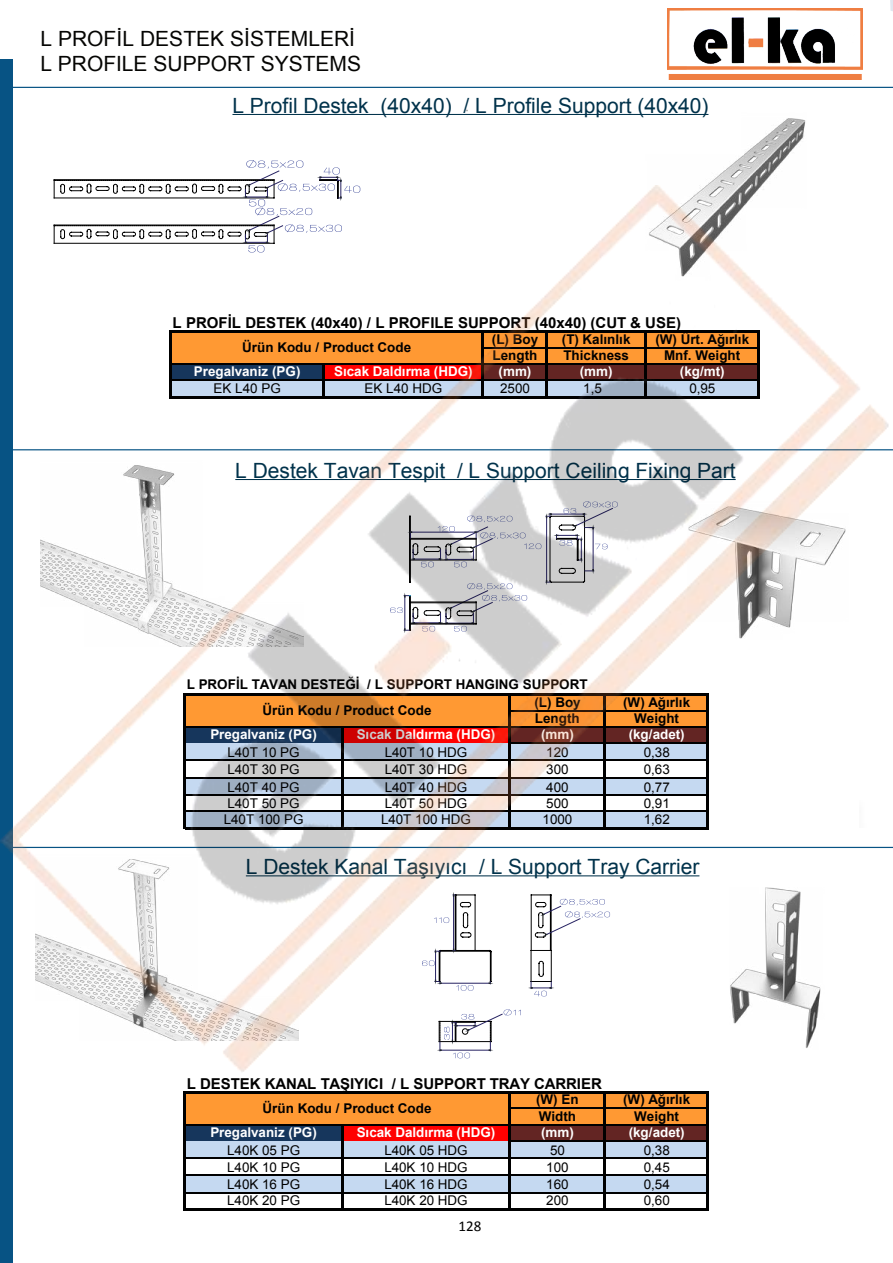
<style>
.page{position:relative;width:893px;height:1263px;background:#fff}
.page>*{position:absolute;margin:0;border:0;box-sizing:border-box;transform-origin:0 0}
.t1{font:21px "Arial";color:#00324b}
.t2{font:21px/25.2px "Arial";color:#050503}
.t3{font:700 15px "Arial";color:#000}
.t4{font:15px "Calibri";color:#000}
.t5{font:13.5px "Arial";letter-spacing:-.005em;color:#000}
.t6{font:700 13.5px/17.1px "Arial";color:#000}
.t7{font:700 13.5px "Arial";letter-spacing:-.005em;color:#fff}
</style>
<div class="page">
<img style="left:609px;top:113px;width:197px;height:72px">
<hr style="left:0;top:87px;width:893px;height:1px;background:#075384">
<svg style="left:890px;top:0;width:3px;height:11px"></svg>
<svg style="left:54px;top:160px;width:288px;height:25px"></svg>
<hr style="left:232px;top:114px;width:476px;height:1px;background:#00324b">
<img style="left:668px;top:9px;width:195px;height:70px">
<div style="left:185px;top:1092px;width:523px;height:33px;background:#f93"></div>
<div style="left:185px;top:1125px;width:157px;height:16px;background:#16365c"></div>
<div style="left:342px;top:1125px;width:167px;height:16px;background:#f00"></div>
<div style="left:509px;top:1125px;width:199px;height:16px;background:#632523"></div>
<div style="left:185px;top:1141px;width:523px;height:17px;background:#c5d9f1"></div>
<div style="left:185px;top:1175px;width:523px;height:18px;background:#c5d9f1"></div>
<hr style="left:510px;top:1108px;width:94px;height:1px;background:#000">
<hr style="left:185px;top:1124px;width:156px;height:1px;background:#000">
<hr style="left:343px;top:1124px;width:165px;height:1px;background:#000">
<hr style="left:510px;top:1124px;width:94px;height:1px;background:#000">
<hr style="left:510px;top:1140px;width:94px;height:1px;background:#000">
<hr style="left:185px;top:1157px;width:156px;height:2px;background:#000">
<hr style="left:343px;top:1157px;width:165px;height:2px;background:#000">
<hr style="left:510px;top:1157px;width:94px;height:2px;background:#000">
<hr style="left:185px;top:1175px;width:156px;height:1px;background:#000">
<hr style="left:343px;top:1175px;width:165px;height:1px;background:#000">
<hr style="left:510px;top:1175px;width:94px;height:1px;background:#000">
<hr style="left:185px;top:1192px;width:156px;height:1px;background:#000">
<hr style="left:343px;top:1192px;width:165px;height:1px;background:#000">
<hr style="left:510px;top:1192px;width:94px;height:1px;background:#000">
<hr style="left:183px;top:1091px;width:2px;height:120px;background:#000">
<hr style="left:508px;top:1093px;width:2px;height:118px;background:#000">
<hr style="left:604px;top:1093px;width:2px;height:118px;background:#000">
<hr style="left:707px;top:1093px;width:2px;height:118px;background:#000">
<hr style="left:341px;top:1124px;width:2px;height:87px;background:#000">
<hr style="left:185px;top:1091px;width:524px;height:2px;background:#000">
<hr style="left:606px;top:1108px;width:101px;height:1px;background:#000">
<hr style="left:606px;top:1124px;width:101px;height:1px;background:#000">
<hr style="left:606px;top:1140px;width:101px;height:1px;background:#000">
<hr style="left:606px;top:1157px;width:101px;height:2px;background:#000">
<hr style="left:606px;top:1175px;width:101px;height:1px;background:#000">
<hr style="left:606px;top:1192px;width:101px;height:1px;background:#000">
<hr style="left:185px;top:1209px;width:524px;height:2px;background:#000">
<div style="left:0;top:60px;width:13px;height:1203px;background:#075384"></div>
<img style="left:0;top:185px;width:893px;height:887px">
<h1 class="t2" style="left:40px;top:27px;width:322px">L PROFİL DESTEK SİSTEMLERİ<br>L PROFILE SUPPORT SYSTEMS</h1>
<h1 class="t1" style="left:232px;top:95px;width:477px">L Profil Destek (40x40) / L Profile Support (40x40)</h1>
<p class="t3" style="left:173px;top:314px;width:510px">L PROFİL DESTEK (40x40) / L PROFILE SUPPORT (40x40) (CUT &amp; USE)</p>
<p class="t6" style="left:492px;top:330px;width:48px">(L) Boy</p>
<p class="t6" style="left:562px;top:330px;width:70px">(T) Kalınlık</p>
<p class="t6" style="left:655px;top:330px;width:95px">(W) Ürt. Ağırlık</p>
<p class="t6" style="left:492px;top:347px;width:46px">Length</p>
<p class="t6" style="left:564px;top:347px;width:67px">Thickness</p>
<p class="t6" style="left:664px;top:347px;width:78px">Mnf. Weight</p>
<p class="t7" style="left:194px;top:364px;width:108px">Pregalvaniz (PG)</p>
<p class="t7" style="left:334px;top:364px;width:140px">Sıcak Daldırma (HDG)</p>
<p class="t7" style="left:499px;top:364px;width:34px">(mm)</p>
<p class="t7" style="left:580px;top:364px;width:34px">(mm)</p>
<p class="t7" style="left:680px;top:364px;width:46px">(kg/mt)</p>
<p class="t5" style="left:214px;top:381px;width:69px">EK L40 PG</p>
<p class="t5" style="left:365px;top:381px;width:79px">EK L40 HDG</p>
<p class="t5" style="left:500px;top:381px;width:31px">2500</p>
<p class="t5" style="left:583px;top:382px;width:20px">1,5</p>
<p class="t5" style="left:689px;top:382px;width:28px">0,95</p>
<p class="t6" style="left:242px;top:339px;width:171px">Ürün Kodu / Product Code</p>
<h1 class="t1" style="left:235px;top:460px;width:502px">L Destek Tavan Tespit / L Support Ceiling Fixing Part</h1>
<p class="t6" style="left:534px;top:676px;width:55px;text-indent:-348px">L PROFĠL TAVAN DESTEĞĠ / L SUPPORT HANGING SUPPORT (L) Boy</p>
<p class="t6" style="left:623px;top:693px;width:69px">(W) Ağırlık</p>
<p class="t6" style="left:263px;top:702px;width:171px">Ürün Kodu / Product Code</p>
<p class="t6" style="left:535px;top:710px;width:46px">Length</p>
<p class="t6" style="left:634px;top:710px;width:46px">Weight</p>
<p class="t7" style="left:210px;top:727px;width:108px">Pregalvaniz (PG)</p>
<p class="t7" style="left:357px;top:727px;width:140px">Sıcak Daldırma (HDG)</p>
<p class="t7" style="left:541px;top:727px;width:34px">(mm)</p>
<p class="t7" style="left:629px;top:727px;width:57px">(kg/adet)</p>
<p class="t5" style="left:227px;top:745px;width:74px">L40T 10 PG</p>
<p class="t5" style="left:385px;top:745px;width:84px">L40T 10 HDG</p>
<p class="t5" style="left:546px;top:745px;width:24px">120</p>
<p class="t5" style="left:644px;top:745px;width:28px">0,38</p>
<p class="t5" style="left:227px;top:762px;width:74px">L40T 30 PG</p>
<p class="t5" style="left:385px;top:762px;width:84px">L40T 30 HDG</p>
<p class="t5" style="left:546px;top:762px;width:24px">300</p>
<p class="t5" style="left:644px;top:762px;width:28px">0,63</p>
<p class="t5" style="left:227px;top:779px;width:74px">L40T 40 PG</p>
<p class="t5" style="left:385px;top:779px;width:84px">L40T 40 HDG</p>
<p class="t5" style="left:546px;top:779px;width:24px">400</p>
<p class="t5" style="left:644px;top:779px;width:28px">0,77</p>
<p class="t5" style="left:227px;top:796px;width:74px">L40T 50 PG</p>
<p class="t5" style="left:385px;top:796px;width:84px">L40T 50 HDG</p>
<p class="t5" style="left:546px;top:796px;width:24px">500</p>
<p class="t5" style="left:644px;top:796px;width:28px">0,91</p>
<p class="t5" style="left:224px;top:812px;width:81px">L40T 100 PG</p>
<p class="t5" style="left:381px;top:812px;width:92px">L40T 100 HDG</p>
<p class="t5" style="left:543px;top:812px;width:31px">1000</p>
<p class="t5" style="left:644px;top:812px;width:28px">1,62</p>
<h1 class="t1" style="left:246px;top:856px;width:455px">L Destek Kanal Taşıyıcı / L Support Tray Carrier</h1>
<p class="t3" style="left:187px;top:1075px;width:417px">L DESTEK KANAL TAŞIYICI / L SUPPORT TRAY CARRIER</p>
<p class="t6" style="left:536px;top:1091px;width:44px">(W) En</p>
<p class="t6" style="left:623px;top:1091px;width:69px">(W) Ağırlık</p>
<p class="t6" style="left:539px;top:1107px;width:39px">Width</p>
<p class="t6" style="left:634px;top:1107px;width:46px">Weight</p>
<p class="t7" style="left:210px;top:1125px;width:108px">Pregalvaniz (PG)</p>
<p class="t7" style="left:357px;top:1125px;width:140px">Sıcak Daldırma (HDG)</p>
<p class="t7" style="left:541px;top:1125px;width:34px">(mm)</p>
<p class="t7" style="left:629px;top:1125px;width:57px">(kg/adet)</p>
<p class="t5" style="left:227px;top:1143px;width:75px">L40K 05 PG</p>
<p class="t5" style="left:384px;top:1143px;width:85px">L40K 05 HDG</p>
<p class="t5" style="left:550px;top:1143px;width:16px">50</p>
<p class="t5" style="left:644px;top:1143px;width:28px">0,38</p>
<p class="t5" style="left:227px;top:1160px;width:75px">L40K 10 PG</p>
<p class="t5" style="left:384px;top:1160px;width:85px">L40K 10 HDG</p>
<p class="t5" style="left:546px;top:1160px;width:24px">100</p>
<p class="t5" style="left:644px;top:1160px;width:28px">0,45</p>
<p class="t5" style="left:227px;top:1177px;width:75px">L40K 16 PG</p>
<p class="t5" style="left:384px;top:1177px;width:85px">L40K 16 HDG</p>
<p class="t5" style="left:546px;top:1177px;width:24px">160</p>
<p class="t5" style="left:644px;top:1177px;width:28px">0,54</p>
<p class="t5" style="left:227px;top:1193px;width:75px">L40K 20 PG</p>
<p class="t5" style="left:384px;top:1193px;width:85px">L40K 20 HDG</p>
<p class="t5" style="left:546px;top:1193px;width:24px">200</p>
<p class="t5" style="left:644px;top:1193px;width:28px">0,60</p>
<p class="t6" style="left:263px;top:1099px;width:171px">Ürün Kodu / Product Code</p>
<p class="t4" style="left:458px;top:1218px;width:24px">128</p>
</div>
